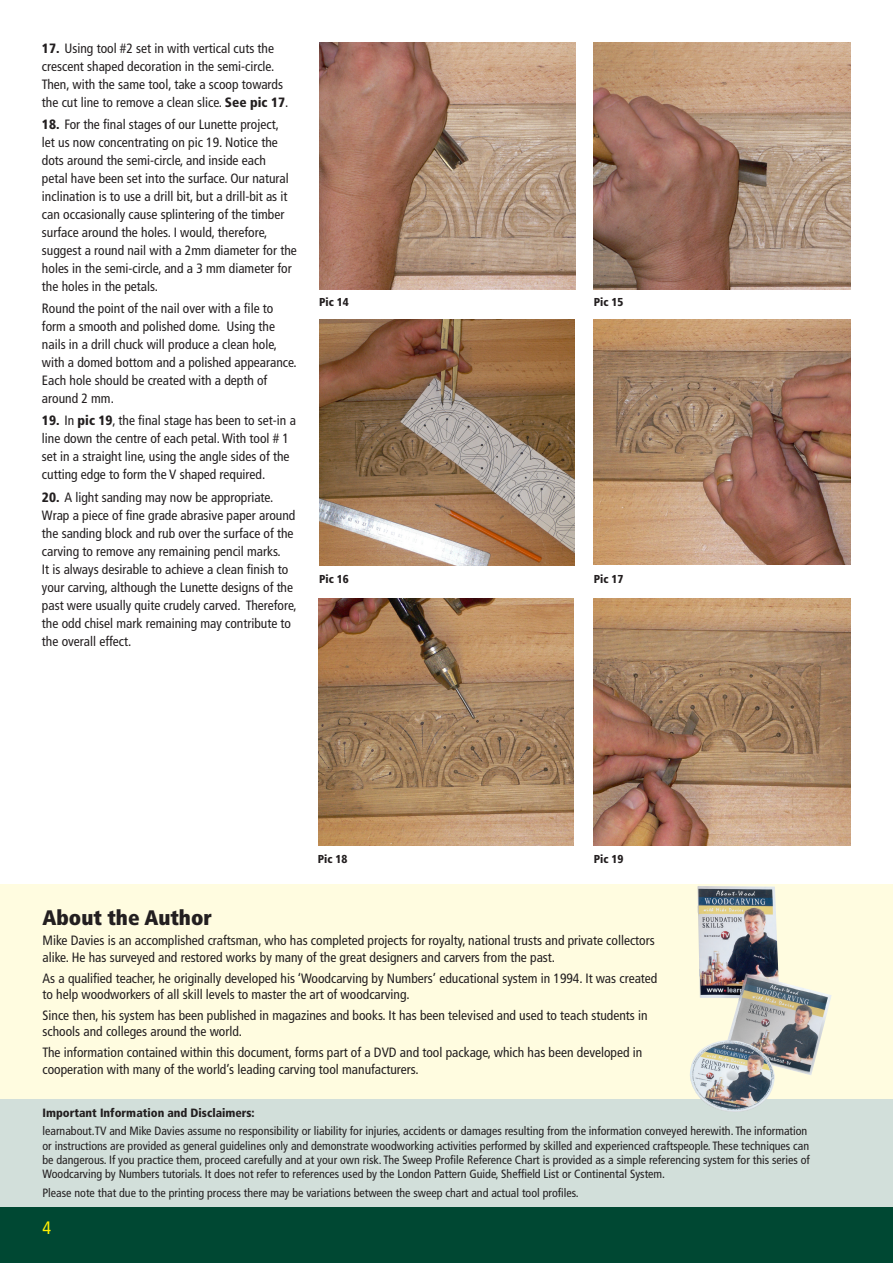
<style>
.page{position:relative;width:893px;height:1263px;background:#fff}
.page>*{position:absolute;margin:0;border:0;box-sizing:border-box;transform-origin:0 0}
.t1{font:900 condensed 21px "Frutiger";color:#231f20}
.t2{font:condensed 18px "Frutiger";color:#fff101}
.t3{font:condensed 13.5px/18px "Frutiger";color:#231f20}
.t4{font:condensed 12px/14.4px "Frutiger";color:#231f20}
.t5{font:900 condensed 12px "Frutiger";color:#231f20}
.t6{font:900 condensed 11.55px "Frutiger";color:#231f20}
.s1{font-weight:900}
</style>
<div class="page">
<img style="left:318px;top:599px;width:256px;height:246px">
<img style="left:594px;top:599px;width:256px;height:246px">
<img style="left:319px;top:43px;width:257px;height:246px">
<img style="left:594px;top:43px;width:256px;height:246px">
<img style="left:319px;top:319px;width:256px;height:247px">
<img style="left:594px;top:319px;width:256px;height:245px">
<div style="left:0;top:1097px;width:893px;height:134px;background:#d2dfda"></div>
<div style="left:0;top:884px;width:893px;height:214px;background:#fffce0"></div>
<div style="left:0;top:1208px;width:893px;height:55px;background:#004833"></div>
<img style="left:689px;top:886px;width:143px;height:225px">
<p class="t3" style="left:42px;top:39px;width:248px"><span class="s1">17.</span> Using tool #2 set in with vertical cuts the crescent shaped decoration in the semi-circle.<br>Then, with the same tool, take a scoop towards the cut line to remove a clean slice. <span class="s1">See pic 17</span>.</p>
<p class="t3" style="left:42px;top:115px;width:256px"><span class="s1">18.</span> For the final stages of our Lunette project,<br>let us now concentrating on pic 19. Notice the dots around the semi-circle, and inside each<br>petal have been set into the surface. Our natural inclination is to use a drill bit, but a drill-bit as it can occasionally cause splintering of the timber surface around the holes. I would, therefore, suggest a round nail with a 2mm diameter for the holes in the semi-circle, and a 3 mm diameter for the holes in the petals.</p>
<p class="t3" style="left:42px;top:300px;width:256px">Round the point of the nail over with a file to form a smooth and polished dome. Using the nails in a drill chuck will produce a clean hole, with a domed bottom and a polished appearance.<br>Each hole should be created with a depth of around 2 mm.</p>
<p class="t3" style="left:42px;top:412px;width:255px"><span class="s1">19.</span> In <span class="s1">pic 19</span>, the final stage has been to set-in a line down the centre of each petal. With tool # 1 set in a straight line, using the angle sides of the cutting edge to form the V shaped required.</p>
<p class="t3" style="left:42px;top:488px;width:256px"><span class="s1">20.</span> A light sanding may now be appropriate.<br>Wrap a piece of fine grade abrasive paper around the sanding block and rub over the surface of the carving to remove any remaining pencil marks.<br>It is always desirable to achieve a clean finish to your carving, although the Lunette designs of the past were usually quite crudely carved. Therefore, the odd chisel mark remaining may contribute to the overall effect.</p>
<p class="t6" style="left:319px;top:295px;width:31px">Pic 14</p>
<p class="t6" style="left:594px;top:295px;width:31px">Pic 15</p>
<p class="t6" style="left:319px;top:572px;width:31px">Pic 16</p>
<p class="t6" style="left:594px;top:572px;width:31px">Pic 17</p>
<p class="t6" style="left:318px;top:852px;width:31px">Pic 18</p>
<p class="t6" style="left:594px;top:852px;width:31px">Pic 19</p>
<p class="t1" style="left:43px;top:904px;width:171px">About the Author</p>
<p class="t3" style="left:43px;top:932px;width:614px;line-height:16.5px">Mike Davies is an accomplished craftsman, who has completed projects for royalty, national trusts and private collectors alike. He has surveyed and restored works by many of the great designers and carvers from the past.</p>
<p class="t3" style="left:43px;top:970px;width:616px;line-height:16.5px">As a qualified teacher, he originally developed his ‘Woodcarving by Numbers’ educational system in 1994. It was created to help woodworkers of all skill levels to master the art of woodcarving.</p>
<p class="t3" style="left:43px;top:1007px;width:607px;line-height:16.5px">Since then, his system has been published in magazines and books. It has been televised and used to teach students in schools and colleges around the world.</p>
<p class="t3" style="left:43px;top:1044px;width:601px;line-height:16.5px">The information contained within this document, forms part of a DVD and tool package, which has been developed in cooperation with many of the world’s leading carving tool manufacturers.</p>
<p class="t5" style="left:43px;top:1105px;width:214px">Important Information and Disclaimers:</p>
<p class="t4" style="left:43px;top:1124px;width:769px">learnabout.TV and Mike Davies assume no responsibility or liability for injuries, accidents or damages resulting from the information conveyed herewith. The information or instructions are provided as general guidelines only and demonstrate woodworking activities performed by skilled and experienced craftspeople. These techniques can be dangerous. If you practice them, proceed carefully and at your own risk. The Sweep Profile Reference Chart is provided as a simple referencing system for this series of Woodcarving by Numbers tutorials. It does not refer to references used by the London Pattern Guide, Sheffield List or Continental System.</p>
<p class="t4" style="left:43px;top:1186px;width:538px">Please note that due to the printing process there may be variations between the sweep chart and actual tool profiles.</p>
<p class="t2" style="left:43px;top:1217px;width:10px">4</p>
</div>
